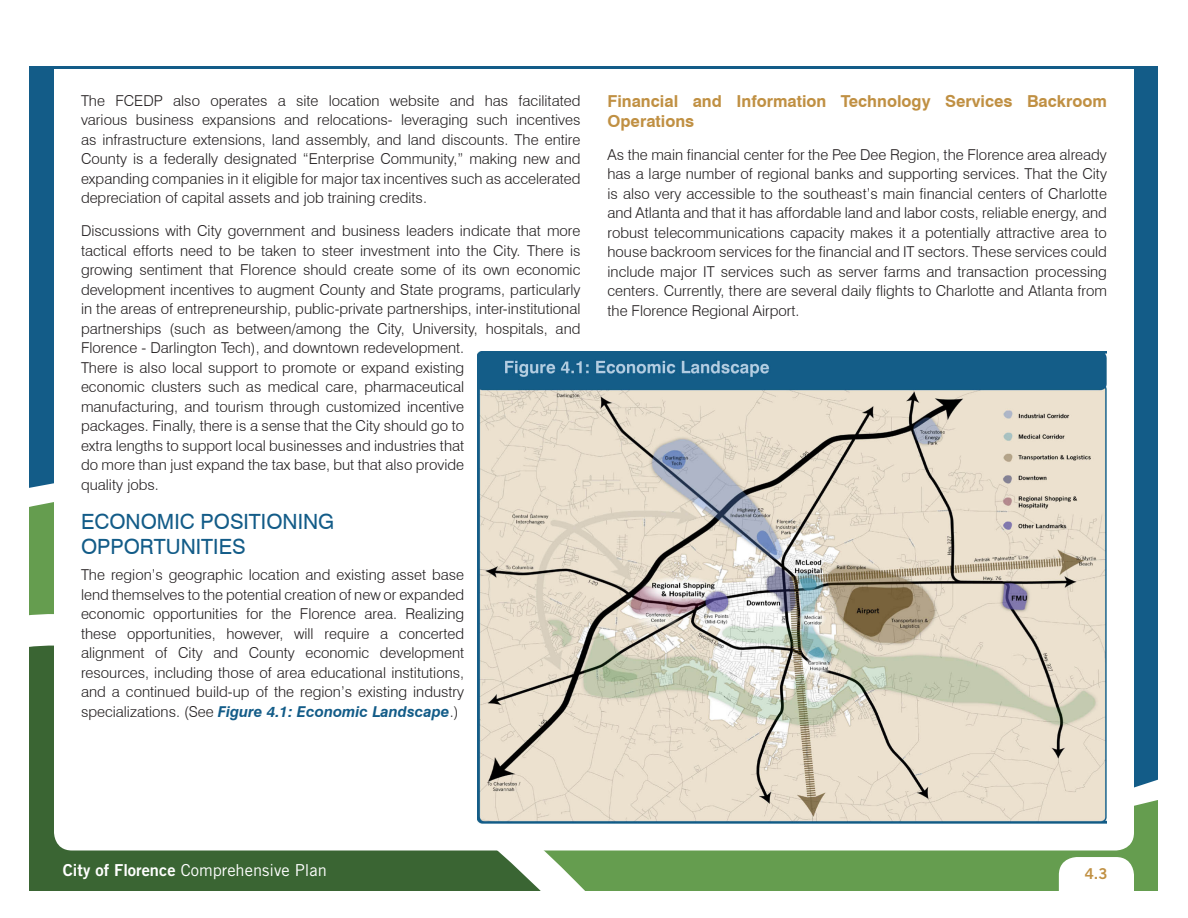
<style>
.page{position:relative;width:1188px;height:918px;background:#fff}
.page>*{position:absolute;margin:0;border:0;box-sizing:border-box;transform-origin:0 0}
._1_Blue_Header{font:21px/25.2px "Swiss 721 BT";color:#135c88}
._2_Orange_Header{font:700 16.5px/19.5px "Swiss 721 BT";color:#c09043}
.t1{font:16.5px "Trade Gothic LT Std";color:#fff}
.Main_Body_Text{font:300 15px/19.5px "Swiss 721 BT";color:#231f20;text-align:justify}
.t2{font:15px "Swiss 721 BT";color:#fff}
.t3{font:15px "Trade Gothic LT Std Bd 2";color:#c09043}
.s1{font-weight:700;font-style:italic;color:#135c88}
.s2{font-weight:700}
.s3{font-family:"Trade Gothic LT Std Bd 2"}
</style>
<div class="page">
<svg style="left:29px;top:582px;width:888px;height:309px;background:#629055"></svg>
<div style="left:1134px;top:69px;width:24px;height:719px;background:#135c88"></div>
<div style="left:29px;top:69px;width:25px;height:419px;background:#135c88"></div>
<hr style="left:27px;top:66px;width:1134px;height:3px;background:#135c88">
<div style="left:54px;top:74px;width:1080px;height:776px;background:#fff;border-radius:18px"></div>
<div style="left:45px;top:855px;width:392px;height:33px;background:#3a6533"></div>
<img style="left:478px;top:352px;width:629px;height:471px">
<p class="Main_Body_Text" style="left:81px;top:91px;width:501px">The FCEDP also operates a site location website and has facilitated various business expansions and relocations- leveraging such incentives as infrastructure extensions, land assembly, and land discounts. The entire County is a federally designated “Enterprise Community,” making new and expanding companies in it eligible for major tax incentives such as accelerated depreciation of capital assets and job training credits.</p>
<p class="Main_Body_Text" style="left:81px;top:221px;width:501px;text-align:left">Discussions with City government and business leaders indicate that more tactical efforts need to be taken to steer investment into the City. There is growing sentiment that Florence should create some of its own economic development incentives to augment County and State programs, particularly in the areas of entrepreneurship, public-private partnerships, inter-institutional partnerships (such as between/among the City, University, hospitals, and Florence - Darlington Tech), and downtown redevelopment.<br>There is also local support to promote or expand existing<br>economic clusters such as medical care, pharmaceutical<br>manufacturing, and tourism through customized incentive<br>packages. Finally, there is a sense that the City should go to<br>extra lengths to support local businesses and industries that<br>do more than just expand the tax base, but that also provide<br>quality jobs.</p>
<p class="_1_Blue_Header" style="left:81px;top:508px;width:255px">ECONOMIC POSITIONING<br>OPPORTUNITIES</p>
<p class="Main_Body_Text" style="left:81px;top:565px;width:385px">The region’s geographic location and existing asset base lend themselves to the potential creation of new or expanded economic opportunities for the Florence area. Realizing these opportunities, however, will require a concerted alignment of City and County economic development resources, including those of area educational institutions, and a continued build-up of the region’s existing industry specializations. (See <span class="s1">Figure 4.1: Economic Landscape</span>.)</p>
<p class="_2_Orange_Header" style="left:608px;top:91px;width:501px">Financial and Information Technology Services Backroom<br>Operations</p>
<p class="Main_Body_Text" style="left:608px;top:144px;width:501px">As the main financial center for the Pee Dee Region, the Florence area already has a large number of regional banks and supporting services. That the City is also very accessible to the southeast’s main financial centers of Charlotte and Atlanta and that it has affordable land and labor costs, reliable energy, and robust telecommunications capacity makes it a potentially attractive area to house backroom services for the financial and IT sectors. These services could include major IT services such as server farms and transaction processing centers. Currently, there are several daily flights to Charlotte and Atlanta from the Florence Regional Airport.</p>
<p class="t2" style="left:54px;top:860px;width:258px"><span class="s2">City of Florence</span> Comprehensive Plan</p>
<p class="t1" style="left:63px;top:860px;width:265px"><span class="s3">City of Florence</span> Comprehensive Plan</p>
<p class="t3" style="left:1085px;top:865px;width:24px">4.3</p>
</div>
